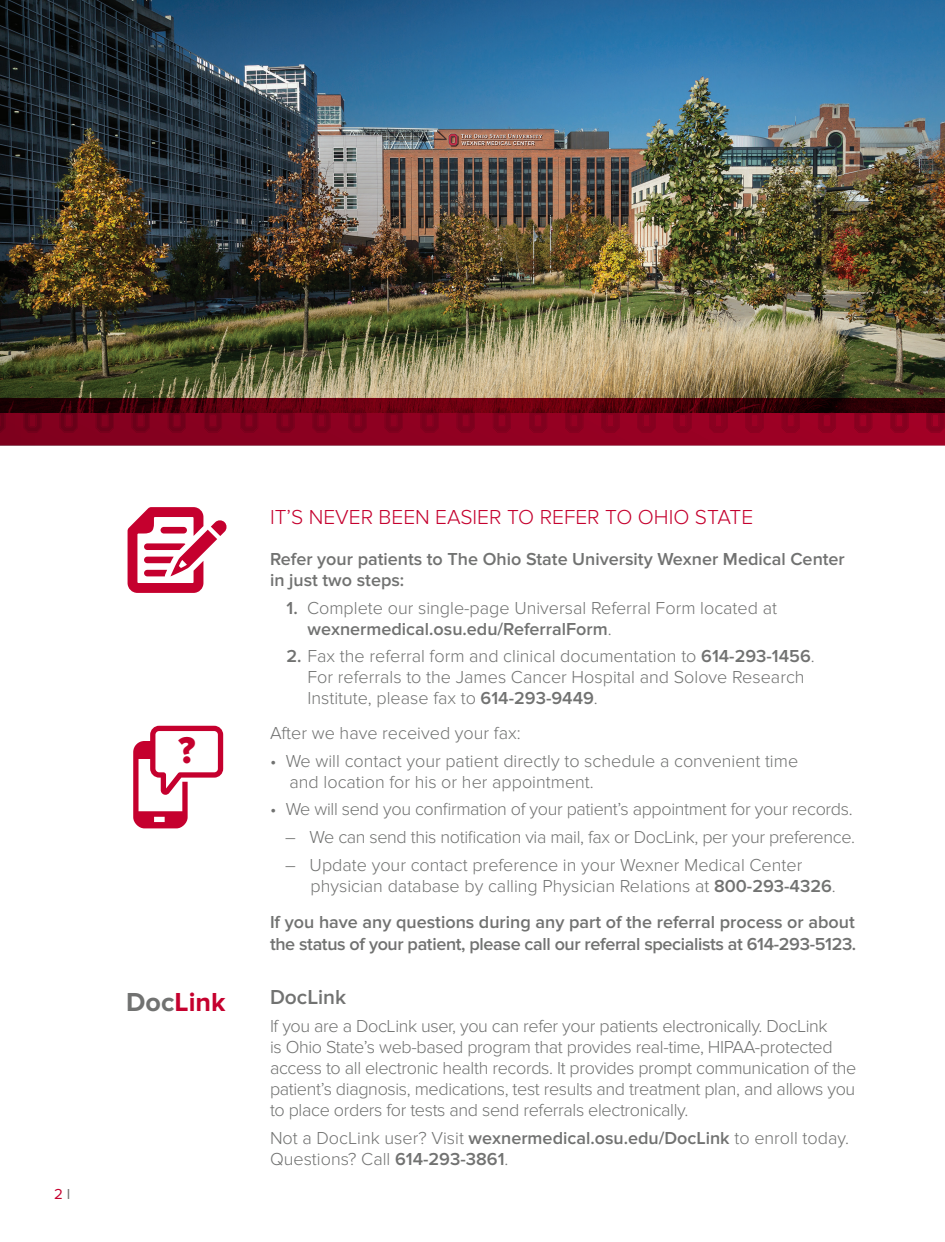
<style>
.page{position:relative;width:945px;height:1242px;background:#fff}
.page>*{position:absolute;margin:0;border:0;box-sizing:border-box;transform-origin:0 0}
.t1{font:38.55px "Proxima Nova Extrabld";color:#c5002e}
.t2{font:700 27px "Proxima Nova";color:#c5002e}
.t3{font:300 21px "Proxima Nova";color:#c5002e}
.t4{font:600 21px "Proxima Nova";color:#717271}
.t5{font:300 18px/21px "Proxima Nova";color:#717271}
.t6{font:300 18px/21px "Proxima Nova";letter-spacing:-.02em;color:#717271}
.t7{font:600 18px/22.5px "Proxima Nova";letter-spacing:-.02em;color:#717271}
.t8{font:600 18px/21px "Proxima Nova";color:#717271}
.t9{font:15px "Proxima Nova";color:#c5002e}
.s1{color:#717271}
.s2{font-weight:600}
</style>
<div class="page">
<svg style="left:128px;top:507px;width:99px;height:86px"></svg>
<svg style="left:133px;top:726px;width:90px;height:102px"></svg>
<img style="left:0;top:0;width:945px;height:398px">
<svg style="left:0;top:398px;width:945px;height:48px;background:#77011b"></svg>
<p class="t9" style="left:54px;top:1185px;width:18px">2 <span class="s1">I</span></p>
<p class="t1" style="left:178px;top:728px;width:19px">?</p>
<p class="t2" style="left:126px;top:986px;width:101px"><span class="s1">Doc</span>Link</p>
<p class="t3" style="left:270px;top:505px;width:485px">IT’S NEVER BEEN EASIER TO REFER TO OHIO STATE</p>
<p class="t8" style="left:270px;top:549px;width:576px">Refer your patients to The Ohio State University Wexner Medical Center in just two steps:</p>
<p class="t5" style="left:308px;top:597px;width:471px;text-indent:-21px"><span class="s2">1.</span> Complete our single-page Universal Referral Form located at <span class="s2">wexnermedical.osu.edu/ReferralForm</span>.</p>
<p class="t5" style="left:308px;top:646px;width:509px;text-indent:-21px"><span class="s2">2.</span> Fax the referral form and clinical documentation to <span class="s2">614-293-1456</span>.<br>For referrals to the James Cancer Hospital and Solove Research<br>Institute, please fax to <span class="s2">614-293-9449</span>.</p>
<p class="t5" style="left:270px;top:723px;width:252px">After we have received your fax:</p>
<p class="t5" style="left:290px;top:750px;width:510px;text-indent:-20px">• We will contact your patient directly to schedule a convenient time and location for his or her appointment.</p>
<p class="t6" style="left:270px;top:799px;width:584px">• We will send you confirmation of your patient’s appointment for your records.</p>
<p class="t6" style="left:285px;top:827px;width:572px">– We can send this notification via mail, fax or DocLink, per your preference.</p>
<p class="t5" style="left:310px;top:855px;width:527px;text-indent:-26px">– Update your contact preference in your Wexner Medical Center physician database by calling Physician Relations at <span class="s2">800-293-4326</span>.</p>
<p class="t7" style="left:270px;top:911px;width:588px">If you have any questions during any part of the referral process or about the status of your patient, please call our referral specialists at 614-293-5123.</p>
<p class="t4" style="left:270px;top:985px;width:78px">DocLink</p>
<p class="t6" style="left:270px;top:1015px;width:588px">If you are a DocLink user, you can refer your patients electronically. DocLink<br>is Ohio State’s web-based program that provides real-time, HIPAA-protected access to all electronic health records. It provides prompt communication of the patient’s diagnosis, medications, test results and treatment plan, and allows you to place orders for tests and send referrals electronically.</p>
<p class="t5" style="left:270px;top:1127px;width:581px">Not a DocLink user? Visit <span class="s2">wexnermedical.osu.edu/DocLink</span> to enroll today.<br>Questions? Call <span class="s2">614-293-3861</span>.</p>
</div>
